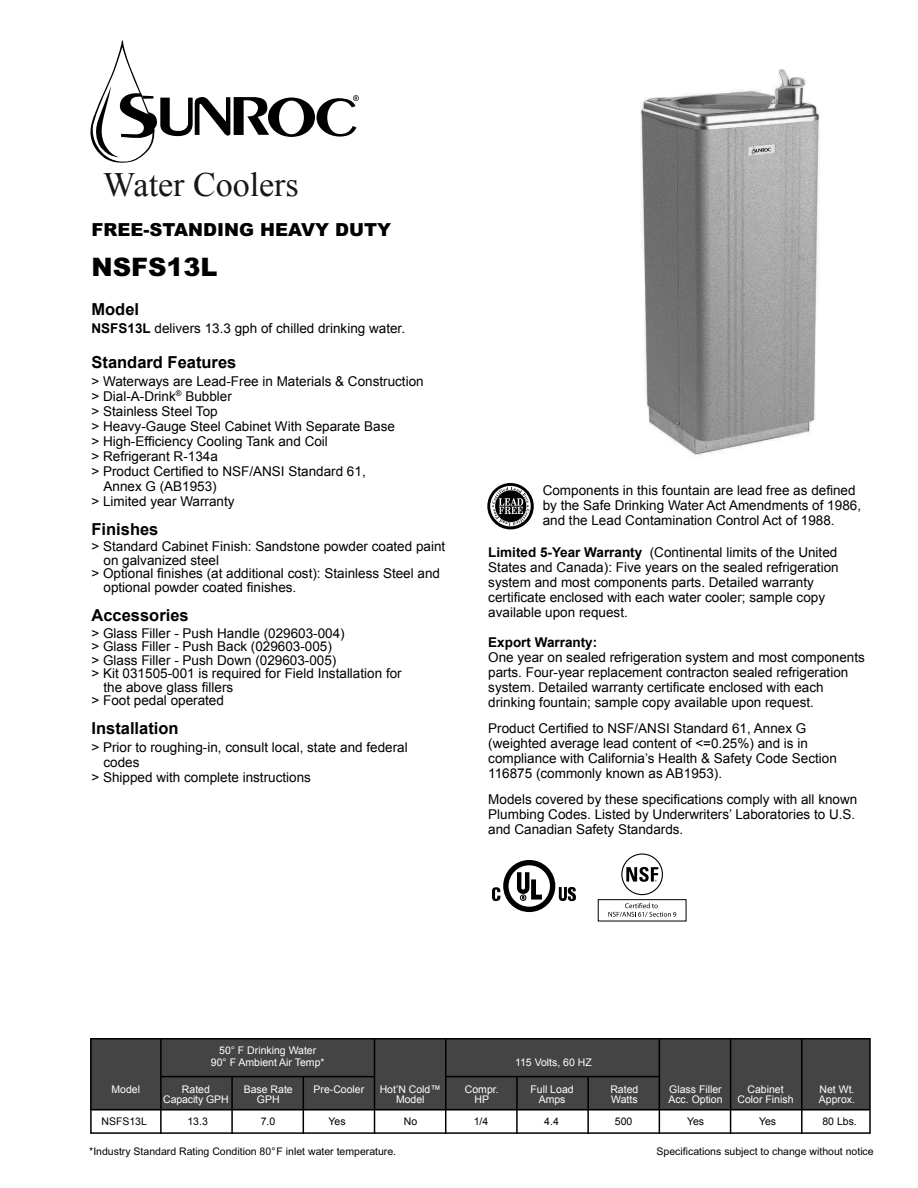
<style>
.page{position:relative;width:918px;height:1188px;background:#fff}
.page>*{position:absolute;margin:0;border:0;box-sizing:border-box;transform-origin:0 0}
.t1{font:34.2px "Times New Roman";color:#161616}
.t2{font:900 25.5px "Arial MT Std";color:#000}
.t3{font:900 18px "Arial MT Std";color:#000}
.t4{font:700 16.5px "Arial";color:#000}
.t5{font:13.5px/15px "Arial";color:#000}
.t6{font:700 13.5px "Arial";color:#000}
.t7{font:10.5px/10.5px "Arial";color:#fff;text-align:center}
.t8{font:10.5px "Arial MT Std";color:#000}
.t9{font:10.5px "Arial";color:#000}
.s1{font-weight:700}
</style>
<div class="page">
<div style="left:487px;top:483px;width:47px;height:46px;border:2px solid #000;border-radius:50%"></div>
<div style="left:489px;top:484px;width:43px;height:44px;border:2px solid #000;border-radius:50%"></div>
<svg style="left:492px;top:487px;width:38px;height:39px"></svg>
<div style="left:91px;top:1039px;width:779px;height:71px;background:#444"></div>
<hr style="left:730px;top:1039px;width:1px;height:94px;background:#000">
<hr style="left:659px;top:1039px;width:1px;height:94px;background:#000">
<hr style="left:587px;top:1077px;width:2px;height:56px;background:#000">
<hr style="left:516px;top:1077px;width:2px;height:56px;background:#000">
<hr style="left:445px;top:1039px;width:1px;height:94px;background:#000">
<hr style="left:374px;top:1039px;width:1px;height:94px;background:#000">
<hr style="left:303px;top:1077px;width:1px;height:56px;background:#000">
<hr style="left:231px;top:1077px;width:2px;height:56px;background:#000">
<hr style="left:160px;top:1039px;width:2px;height:94px;background:#000">
<hr style="left:801px;top:1039px;width:2px;height:94px;background:#000">
<hr style="left:160px;top:1076px;width:214px;height:1px;background:#000">
<hr style="left:446px;top:1076px;width:214px;height:1px;background:#000">
<hr style="left:91px;top:1109px;width:779px;height:1px;background:#000">
<div style="left:90px;top:1038px;width:781px;height:96px;border:2px solid #000"></div>
<svg style="left:492px;top:860px;width:84px;height:52px"></svg>
<svg style="left:90px;top:40px;width:269px;height:123px"></svg>
<img style="left:640px;top:69px;width:180px;height:386px">
<svg style="left:621px;top:854px;width:42px;height:41px"></svg>
<svg style="left:608px;top:903px;width:68px;height:14px"></svg>
<div style="left:598px;top:899px;width:88px;height:22px;border:1px solid #000"></div>
<h1 class="t1" style="left:103px;top:166px;width:197px">Water Coolers</h1>
<h3 class="t3" style="left:92px;top:222px;width:301px">FREE-STANDING HEAVY DUTY</h3>
<h2 class="t2" style="left:92px;top:256px;width:128px">NSFS13L</h2>
<p class="t4" style="left:92px;top:300px;width:49px">Model</p>
<p class="t5" style="left:92px;top:321px;width:315px"><span class="s1">NSFS13L</span> delivers 13.3 gph of chilled drinking water.</p>
<p class="t4" style="left:92px;top:353px;width:146px">Standard Features</p>
<p class="t5" style="left:92px;top:374px;width:334px">&gt; Waterways are Lead-Free in Materials &amp; Construction</p>
<p class="t5" style="left:92px;top:389px;width:142px">&gt; Dial-A-Drink<sup>®</sup> Bubbler</p>
<p class="t5" style="left:91px;top:404px;width:128px">&gt; Stainless Steel Top</p>
<p class="t5" style="left:91px;top:419px;width:305px">&gt; Heavy-Gauge Steel Cabinet With Separate Base</p>
<p class="t5" style="left:91px;top:434px;width:238px">&gt; High-Efficiency Cooling Tank and Coil</p>
<p class="t5" style="left:91px;top:448px;width:128px">&gt; Refrigerant R-134a</p>
<p class="t5" style="left:91px;top:463px;width:276px">&gt; Product Certified to NSF/ANSI Standard 61,</p>
<p class="t5" style="left:104px;top:478px;width:115px">Annex G (AB1953)</p>
<p class="t5" style="left:91px;top:493px;width:145px">&gt; Limited year Warranty</p>
<p class="t4" style="left:92px;top:520px;width:68px">Finishes</p>
<p class="t5" style="left:92px;top:539px;width:355px">&gt; Standard Cabinet Finish: Sandstone powder coated paint</p>
<p class="t5" style="left:104px;top:553px;width:117px">on galvanized steel</p>
<p class="t5" style="left:92px;top:566px;width:350px">&gt; Optional finishes (at additional cost): Stainless Steel and</p>
<p class="t5" style="left:104px;top:580px;width:194px">optional powder coated finishes.</p>
<p class="t4" style="left:92px;top:606px;width:99px">Accessories</p>
<p class="t5" style="left:92px;top:625px;width:255px">&gt; Glass Filler - Push Handle (029603-004)</p>
<p class="t5" style="left:92px;top:639px;width:242px">&gt; Glass Filler - Push Back (029603-005)</p>
<p class="t5" style="left:92px;top:652px;width:246px">&gt; Glass Filler - Push Down (029603-005)</p>
<p class="t5" style="left:92px;top:666px;width:312px">&gt; Kit 031505-001 is required for Field Installation for</p>
<p class="t5" style="left:104px;top:679px;width:131px">the above glass fillers</p>
<p class="t5" style="left:92px;top:693px;width:134px">&gt; Foot pedal operated</p>
<p class="t4" style="left:92px;top:719px;width:89px">Installation</p>
<p class="t5" style="left:92px;top:740px;width:318px">&gt; Prior to roughing-in, consult local, state and federal</p>
<p class="t5" style="left:104px;top:755px;width:38px">codes</p>
<p class="t5" style="left:92px;top:770px;width:221px">&gt; Shipped with complete instructions</p>
<p class="t5" style="left:543px;top:483px;width:320px">Components in this fountain are lead free as defined by the Safe Drinking Water Act Amendments of 1986, and the Lead Contamination Control Act of 1988.</p>
<p class="t5" style="left:488px;top:545px;width:352px"><span class="s1">Limited 5-Year Warranty</span> (Continental limits of the United States and Canada): Five years on the sealed refrigeration system and most components parts. Detailed warranty certificate enclosed with each water cooler; sample copy available upon request.</p>
<p class="t6" style="left:488px;top:635px;width:111px">Export Warranty:</p>
<p class="t5" style="left:488px;top:650px;width:378px">One year on sealed refrigeration system and most components parts. Four-year replacement contracton sealed refrigeration system. Detailed warranty certificate enclosed with each drinking fountain; sample copy available upon request.</p>
<p class="t5" style="left:488px;top:721px;width:350px">Product Certified to NSF/ANSI Standard 61, Annex G (weighted average lead content of &lt;=0.25%) and is in compliance with California’s Health &amp; Safety Code Section 116875 (commonly known as AB1953).</p>
<p class="t5" style="left:488px;top:792px;width:371px">Models covered by these specifications comply with all known<br>Plumbing Codes. Listed by Underwriters’ Laboratories to U.S. and Canadian Safety Standards.</p>
<p class="t7" style="left:211px;top:1044px;width:115px;line-height:12px">50° F Drinking Water<br>90° F Ambient Air Temp*</p>
<p class="t7" style="left:515px;top:1057px;width:78px">115 Volts, 60 HZ</p>
<p class="t7" style="left:163px;top:1084px;width:67px">Rated<br>Capacity GPH</p>
<p class="t7" style="left:244px;top:1084px;width:51px">Base Rate<br>GPH</p>
<p class="t7" style="left:314px;top:1084px;width:52px">Pre-Cooler</p>
<p class="t7" style="left:380px;top:1084px;width:63px">Hot’N Cold™<br>Model</p>
<p class="t7" style="left:465px;top:1084px;width:35px">Compr.<br>HP</p>
<p class="t7" style="left:530px;top:1084px;width:45px">Full Load<br>Amps</p>
<p class="t7" style="left:610px;top:1084px;width:30px;text-align:left">Rated<br>Watts</p>
<p class="t7" style="left:668px;top:1084px;width:56px;text-align:left">Glass Filler<br>Acc. Option</p>
<p class="t7" style="left:738px;top:1084px;width:58px">Cabinet<br>Color Finish</p>
<p class="t7" style="left:819px;top:1084px;width:38px;text-align:left">Net Wt.<br>Approx.</p>
<p class="t7" style="left:111px;top:1084px;width:30px">Model</p>
<p class="t9" style="left:101px;top:1115px;width:47px">NSFS13L</p>
<p class="t9" style="left:187px;top:1115px;width:22px">13.3</p>
<p class="t9" style="left:261px;top:1115px;width:16px">7.0</p>
<p class="t9" style="left:329px;top:1115px;width:19px">Yes</p>
<p class="t9" style="left:404px;top:1115px;width:15px">No</p>
<p class="t9" style="left:474px;top:1115px;width:16px">1/4</p>
<p class="t9" style="left:544px;top:1115px;width:16px">4.4</p>
<p class="t9" style="left:615px;top:1115px;width:19px">500</p>
<p class="t9" style="left:687px;top:1115px;width:19px">Yes</p>
<p class="t9" style="left:759px;top:1115px;width:19px">Yes</p>
<p class="t9" style="left:822px;top:1115px;width:36px">80 Lbs.</p>
<p class="t8" style="left:89px;top:1147px;width:308px">*Industry Standard Rating Condition 80°F inlet water temperature.</p>
<p class="t8" style="left:657px;top:1147px;width:219px">Specifications subject to change without notice</p>
</div>
